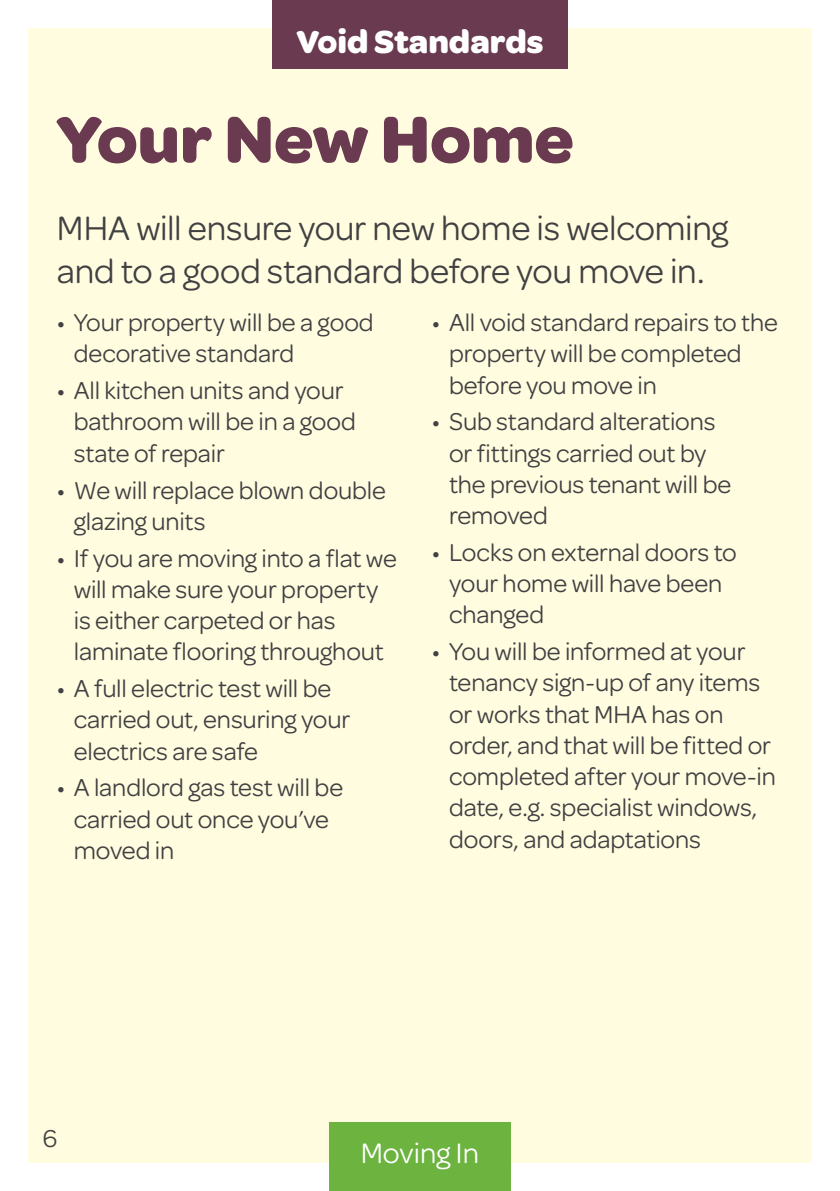
<style>
.page{position:relative;width:840px;height:1191px;background:#fff}
.page>*{position:absolute;margin:0;border:0;box-sizing:border-box;transform-origin:0 0}
.t1{font:700 70px "Omnes";letter-spacing:-.005em;color:#693a50}
.t2{font:36px/43.2px "Omnes";letter-spacing:-.005em;color:#414042}
.t3{font:700 34px "Omnes";color:#fff}
.t4{font:30px "Omnes";color:#fff}
.t5{font:26px/31.2px "Omnes";letter-spacing:-.005em;color:#414042}
</style>
<div class="page">
<div style="left:28px;top:28px;width:783px;height:1134px;background:#fffcdf"></div>
<div style="left:272px;top:0;width:295px;height:68px;background:#693a50"></div>
<div style="left:329px;top:1123px;width:181px;height:68px;background:#6cb33f"></div>
<h3 class="t3" style="left:296px;top:16px;width:249px">Void Standards</h3>
<h1 class="t1" style="left:57px;top:87px;width:518px">Your New Home</h1>
<h2 class="t2" style="left:57px;top:204px;width:673px">MHA will ensure your new home is welcoming and to a good standard before you move in.</h2>
<p class="t5" style="left:74px;top:305px;width:301px;text-indent:-17px">• Your property will be a good decorative standard</p>
<p class="t5" style="left:74px;top:373px;width:283px;text-indent:-17px">• All kitchen units and your bathroom will be in a good state of repair</p>
<p class="t5" style="left:74px;top:473px;width:313px;text-indent:-17px">• We will replace blown double glazing units</p>
<p class="t5" style="left:74px;top:541px;width:324px;text-indent:-17px">• If you are moving into a flat we will make sure your property is either carpeted or has laminate flooring throughout</p>
<p class="t5" style="left:74px;top:671px;width:278px;text-indent:-17px">• A full electric test will be carried out, ensuring your electrics are safe</p>
<p class="t5" style="left:74px;top:770px;width:271px;text-indent:-17px">• A landlord gas test will be carried out once you’ve moved in</p>
<p class="t5" style="left:449px;top:305px;width:330px;text-indent:-17px">• All void standard repairs to the property will be completed before you move in</p>
<p class="t5" style="left:449px;top:405px;width:283px;text-indent:-17px">• Sub standard alterations or fittings carried out by the previous tenant will be removed</p>
<p class="t5" style="left:449px;top:535px;width:289px;text-indent:-17px">• Locks on external doors to your home will have been changed</p>
<p class="t5" style="left:449px;top:634px;width:328px;text-indent:-17px">• You will be informed at your tenancy sign-up of any items or works that MHA has on order, and that will be fitted or completed after your move-in date, e.g. specialist windows, doors, and adaptations</p>
<p class="t5" style="left:43px;top:1121px;width:16px">6</p>
<p class="t4" style="left:360px;top:1132px;width:120px">Moving In</p>
</div>
